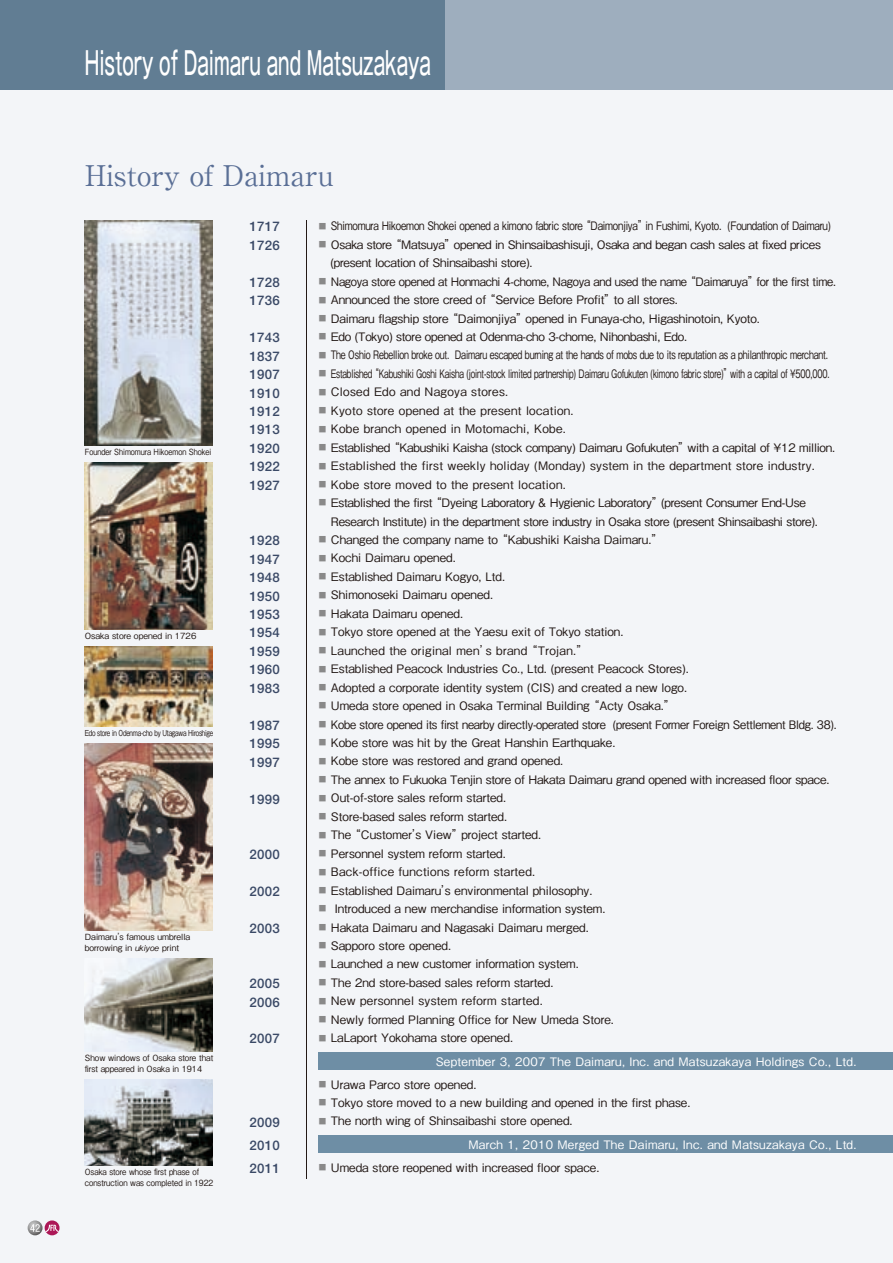
<style>
.page{position:relative;width:893px;height:1263px;background:#f3f5f8}
.page>*{position:absolute;margin:0;border:0;box-sizing:border-box;transform-origin:0 0}
.t1{font:500 31.5px "Gothic MB101 Pro";color:#fff;scale:.53 1}
.t2{font:28.5px "Ryumin Pro";color:#5a6f96}
.t3{font:500 13.35px/18.5px "Helvetica Neue";letter-spacing:.025em;color:#3a4966;text-align:justify}
.t4{font:500 11.7px "Gothic BBB Pro";color:#231916}
.t5{font:500 11.7px/18.5px "Gothic BBB Pro";letter-spacing:-.02em;color:#231916}
.t6{font:500 11.7px "Gothic BBB Pro";letter-spacing:.025em;color:#231916}
.t7{font:500 11.7px "Gothic BBB Pro";letter-spacing:-.02em;color:#231916;scale:.95 1}
.t8{font:500 11.7px "Gothic BBB Pro";letter-spacing:-.02em;color:#231916;scale:.7 1}
.t9{font:500 11.7px "Gothic BBB Pro";letter-spacing:.025em;color:#fff}
.t10{font:500 11.7px "Gothic BBB Pro";letter-spacing:-.02em;color:#231916;scale:.75 1}
.t11{font:500 11.7px "Gothic BBB Pro";letter-spacing:-.02em;color:#231916;scale:.83 1}
.t12{font:500 8.55px/10.6px "Gothic BBB Pro";color:#231916}
.t13{font:500 8.55px/10.6px "Gothic BBB Pro";color:#231916;scale:.9 1}
.t14{font:500 8.55px/10.6px "Gothic BBB Pro";color:#231916;scale:.95 1}
.t15{font:500 8.55px "Gothic BBB Pro";color:#231916;scale:.85 1}
.t16{font:500 8.25px "Gothic BBB Pro";letter-spacing:-.03em;color:#231916;scale:.75 1}
.s1{font-size:8.25px}
.s2{font-size:7.5px;color:#898989}
</style>
<div class="page">
<div style="left:0;top:0;width:893px;height:89px;background:#9eaebe"></div>
<div style="left:0;top:0;width:445px;height:89px;background:#617d93"></div>
<img style="left:85px;top:220px;width:127px;height:225px">
<img style="left:85px;top:462px;width:127px;height:168px">
<img style="left:85px;top:647px;width:127px;height:79px">
<img style="left:85px;top:743px;width:127px;height:188px">
<img style="left:85px;top:958px;width:127px;height:94px">
<img style="left:85px;top:1079px;width:127px;height:87px">
<hr style="left:306px;top:220px;width:1px;height:958px;background:#231916">
<div style="left:319px;top:1052px;width:574px;height:17px;background:#6e8ea5"></div>
<div style="left:319px;top:1136px;width:574px;height:17px;background:#6e8ea5"></div>
<svg style="left:28px;top:1220px;width:15px;height:15px"></svg>
<svg style="left:45px;top:1220px;width:15px;height:15px"></svg>
<svg style="left:30px;top:1224px;width:29px;height:8px"></svg>
<h1 class="t1" style="left:85px;top:37px;width:655px">History of Daimaru and Matsuzakaya</h1>
<h2 class="t2" style="left:85px;top:153px;width:251px">History of Daimaru</h2>
<p class="t15" style="left:85px;top:445px;width:150px">Founder Shimomura Hikoemon Shokei</p>
<p class="t12" style="left:85px;top:630px;width:113px">Osaka store opened in 1726</p>
<p class="t16" style="left:85px;top:726px;width:173px">Edo store in Odenma-cho by Utagawa Hiroshige</p>
<p class="t12" style="left:85px;top:931px;width:107px">Daimaru’s famous umbrella borrowing in <span class="s1">ukiyoe</span> print</p>
<p class="t14" style="left:85px;top:1052px;width:137px">Show windows of Osaka store that first appeared in Osaka in 1914</p>
<p class="t13" style="left:85px;top:1166px;width:144px">Osaka store whose first phase of construction was completed in 1922</p>
<p class="t3" style="left:249px;top:217px;width:32px">1717<br>1726</p>
<p class="t3" style="left:249px;top:273px;width:32px">1728<br>1736</p>
<p class="t3" style="left:249px;top:328px;width:32px">1743<br>1837<br>1907<br>1910<br>1912<br>1913<br>1920<br>1922<br>1927</p>
<p class="t3" style="left:249px;top:531px;width:32px">1928<br>1947<br>1948<br>1950<br>1953<br>1954<br>1959<br>1960<br>1983</p>
<p class="t3" style="left:249px;top:716px;width:32px">1987<br>1995<br>1997</p>
<p class="t3" style="left:249px;top:789px;width:32px">1999</p>
<p class="t3" style="left:249px;top:845px;width:32px">2000</p>
<p class="t3" style="left:249px;top:882px;width:32px">2002</p>
<p class="t3" style="left:249px;top:919px;width:32px">2003</p>
<p class="t3" style="left:249px;top:974px;width:32px">2005<br>2006</p>
<p class="t3" style="left:249px;top:1029px;width:32px">2007</p>
<p class="t3" style="left:249px;top:1110px;width:32px;line-height:23.4px">2009<br>2010<br>2011</p>
<p class="t11" style="left:319px;top:216px;width:618px"><span class="s2">■</span> Shimomura Hikoemon Shokei opened a kimono fabric store “Daimonjiya”in Fushimi, Kyoto. (Foundation of Daimaru)</p>
<p class="t5" style="left:319px;top:234px;width:503px"><span class="s2">■</span> Osaka store “Matsuya”opened in Shinsaibashisuji, Osaka and began cash sales at fixed prices　(present location of Shinsaibashi store).</p>
<p class="t7" style="left:319px;top:272px;width:546px"><span class="s2">■</span> Nagoya store opened at Honmachi 4-chome, Nagoya and used the name “Daimaruya”for the first time.</p>
<p class="t4" style="left:319px;top:290px;width:360px"><span class="s2">■</span> Announced the store creed of “Service Before Profit”to all stores.</p>
<p class="t4" style="left:319px;top:309px;width:442px"><span class="s2">■</span> Daimaru flagship store “Daimonjiya”opened in Funaya-cho, Higashinotoin, Kyoto.</p>
<p class="t5" style="left:319px;top:326px;width:370px"><span class="s2">■</span> Edo (Tokyo) store opened at Odenma-cho 3-chome, Nihonbashi, Edo.</p>
<p class="t10" style="left:319px;top:346px;width:680px"><span class="s2">■</span> The Oshio Rebellion broke out. Daimaru escaped burning at the hands of mobs due to its reputation as a philanthropic merchant.</p>
<p class="t8" style="left:319px;top:364px;width:731px"><span class="s2">■</span> Established “Kabushiki Goshi Kaisha (joint-stock limited partnership) Daimaru Gofukuten (kimono fabric store)”with a capital of ¥500,000.</p>
<p class="t6" style="left:319px;top:383px;width:191px"><span class="s2">■</span> Closed Edo and Nagoya stores.</p>
<p class="t6" style="left:319px;top:401px;width:256px"><span class="s2">■</span> Kyoto store opened at the present location.</p>
<p class="t6" style="left:319px;top:419px;width:248px"><span class="s2">■</span> Kobe branch opened in Motomachi, Kobe.</p>
<p class="t5" style="left:319px;top:437px;width:518px"><span class="s2">■</span> Established “Kabushiki Kaisha (stock company) Daimaru Gofukuten”with a capital of ¥12 million.</p>
<p class="t6" style="left:319px;top:456px;width:497px"><span class="s2">■</span> Established the first weekly holiday (Monday) system in the department store industry.</p>
<p class="t6" style="left:319px;top:475px;width:248px"><span class="s2">■</span> Kobe store moved to the present location.</p>
<p class="t5" style="left:331px;top:492px;width:489px;text-indent:-12px"><span class="s2">■</span> Established the first “Dyeing Laboratory &amp; Hygienic Laboratory”(present Consumer End-Use<br>Research Institute) in the department store industry in Osaka store (present Shinsaibashi store).</p>
<p class="t4" style="left:319px;top:530px;width:346px"><span class="s2">■</span> Changed the company name to “Kabushiki Kaisha Daimaru.”</p>
<p class="t4" style="left:319px;top:549px;width:138px"><span class="s2">■</span> Kochi Daimaru opened.</p>
<p class="t4" style="left:319px;top:567px;width:188px"><span class="s2">■</span> Established Daimaru Kogyo, Ltd.</p>
<p class="t4" style="left:319px;top:585px;width:176px"><span class="s2">■</span> Shimonoseki Daimaru opened.</p>
<p class="t4" style="left:319px;top:604px;width:146px"><span class="s2">■</span> Hakata Daimaru opened.</p>
<p class="t4" style="left:319px;top:622px;width:306px"><span class="s2">■</span> Tokyo store opened at the Yaesu exit of Tokyo station.</p>
<p class="t6" style="left:319px;top:641px;width:271px"><span class="s2">■</span> Launched the original men’s brand “Trojan.”</p>
<p class="t4" style="left:319px;top:659px;width:371px"><span class="s2">■</span> Established Peacock Industries Co., Ltd. (present Peacock Stores).</p>
<p class="t4" style="left:319px;top:678px;width:370px"><span class="s2">■</span> Adopted a corporate identity system (CIS) and created a new logo.</p>
<p class="t4" style="left:319px;top:696px;width:358px"><span class="s2">■</span> Umeda store opened in Osaka Terminal Building “Acty Osaka.”</p>
<p class="t7" style="left:319px;top:715px;width:546px"><span class="s2">■</span> Kobe store opened its first nearby directly-operated store (present Former Foreign Settlement Bldg. 38).</p>
<p class="t4" style="left:319px;top:733px;width:298px"><span class="s2">■</span> Kobe store was hit by the Great Hanshin Earthquake.</p>
<p class="t4" style="left:319px;top:752px;width:246px"><span class="s2">■</span> Kobe store was restored and grand opened.</p>
<p class="t4" style="left:319px;top:770px;width:512px"><span class="s2">■</span> The annex to Fukuoka Tenjin store of Hakata Daimaru grand opened with increased floor space.</p>
<p class="t4" style="left:319px;top:788px;width:189px"><span class="s2">■</span> Out-of-store sales reform started.</p>
<p class="t4" style="left:319px;top:807px;width:190px"><span class="s2">■</span> Store-based sales reform started.</p>
<p class="t4" style="left:319px;top:825px;width:224px"><span class="s2">■</span> The “Customer’s View”project started.</p>
<p class="t4" style="left:319px;top:844px;width:188px"><span class="s2">■</span> Personnel system reform started.</p>
<p class="t6" style="left:319px;top:862px;width:218px"><span class="s2">■</span> Back-office functions reform started.</p>
<p class="t4" style="left:319px;top:881px;width:275px"><span class="s2">■</span> Established Daimaru’s environmental philosophy.</p>
<p class="t4" style="left:319px;top:899px;width:288px"><span class="s2">■</span> Introduced a new merchandise information system.</p>
<p class="t4" style="left:319px;top:918px;width:271px"><span class="s2">■</span> Hakata Daimaru and Nagasaki Daimaru merged.</p>
<p class="t4" style="left:319px;top:936px;width:134px"><span class="s2">■</span> Sapporo store opened.</p>
<p class="t4" style="left:319px;top:954px;width:261px"><span class="s2">■</span> Launched a new customer information system.</p>
<p class="t4" style="left:319px;top:973px;width:236px"><span class="s2">■</span> The 2nd store-based sales reform started.</p>
<p class="t6" style="left:319px;top:991px;width:225px"><span class="s2">■</span> New personnel system reform started.</p>
<p class="t4" style="left:319px;top:1010px;width:296px"><span class="s2">■</span> Newly formed Planning Office for New Umeda Store.</p>
<p class="t4" style="left:319px;top:1028px;width:196px"><span class="s2">■</span> LaLaport Yokohama store opened.</p>
<p class="t4" style="left:319px;top:1075px;width:159px"><span class="s2">■</span> Urawa Parco store opened.</p>
<p class="t4" style="left:319px;top:1093px;width:373px"><span class="s2">■</span> Tokyo store moved to a new building and opened in the first phase.</p>
<p class="t4" style="left:319px;top:1112px;width:255px"><span class="s2">■</span> The north wing of Shinsaibashi store opened.</p>
<p class="t4" style="left:319px;top:1158px;width:282px"><span class="s2">■</span> Umeda store reopened with increased floor space.</p>
<p class="t9" style="left:436px;top:1052px;width:458px">September 3, 2007 The Daimaru, Inc. and Matsuzakaya Holdings Co., Ltd.　　　</p>
<p class="t9" style="left:468px;top:1135px;width:425px">March 1, 2010 Merged The Daimaru, Inc. and Matsuzakaya Co., Ltd.　　　</p>
</div>
